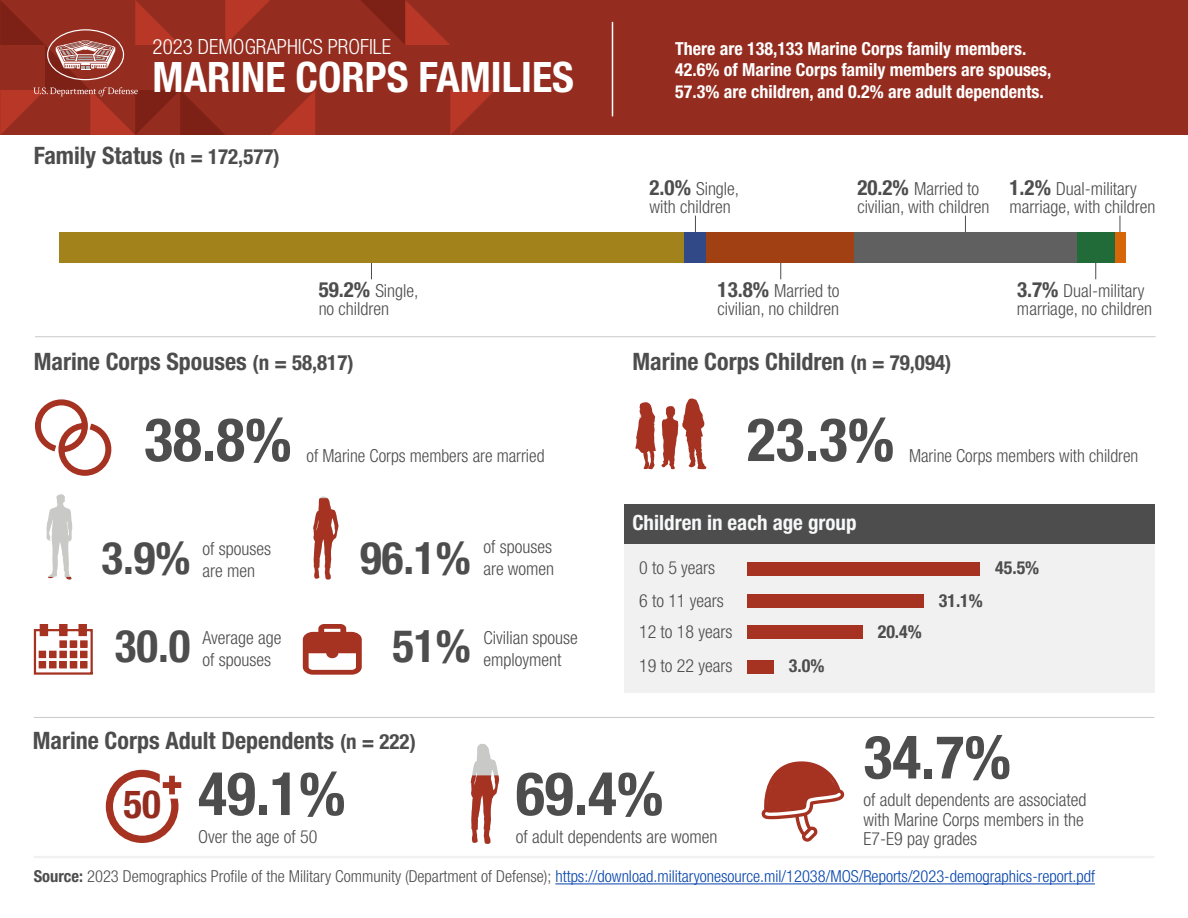
<style>
.page{position:relative;width:1188px;height:918px;background:#fff}
.page>*{position:absolute;margin:0;border:0;box-sizing:border-box;transform-origin:0 0}
.t1{font:700 condensed 60px "Helvetica Neue LT Pro";color:#4e4d4d}
.t2{font:700 condensed 45px "Helvetica Neue LT Pro";color:#4e4d4d}
.t3{font:700 condensed 42px "Helvetica Neue LT Pro";color:#fff}
.t4{font:700 condensed 39px "Helvetica Neue LT Pro";color:#942c1f}
.t5{font:700 condensed 24px "Helvetica Neue LT Pro";color:#4e4d4d}
.t6{font:300 condensed 21px "Helvetica Neue LT Pro";color:#fff}
.t7{font:700 condensed 21px "Helvetica Neue LT Pro";color:#f7f8f9}
.t8{font:300 condensed 18px/18px "Helvetica Neue LT Pro";color:#4e4d4d}
.t9{font:700 condensed 18px/21.6px "Helvetica Neue LT Pro";color:#fff}
.t10{font:700 condensed 18px "Helvetica Neue LT Pro";color:#4e4d4d}
.t11{font:300 condensed 16.5px "Helvetica Neue LT Pro";color:#0645ad}
.s1{font-size:21px}
.s2{font-weight:700;font-size:21px}
.s3{font-weight:700;color:#4e4d4d}
.s4{color:#4e4d4d}
</style>
<div class="page">
<div style="left:0;top:0;width:1188px;height:135px;background:#942c1f"></div>
<svg style="left:361px;top:0;width:89px;height:45px"></svg>
<svg style="left:450px;top:90px;width:45px;height:45px"></svg>
<hr style="left:612px;top:22px;width:1px;height:94px;background:#fff">
<hr style="left:34px;top:717px;width:1120px;height:1px;background:#c9c9c8">
<div style="left:624px;top:504px;width:530px;height:41px;background:#4e4d4d"></div>
<div style="left:624px;top:545px;width:530px;height:148px;background:#f1f1f1"></div>
<svg style="left:106px;top:770px;width:75px;height:73px"></svg>
<hr style="left:35px;top:336px;width:1121px;height:1px;background:#c9c9c8">
<svg style="left:35px;top:399px;width:77px;height:77px"></svg>
<svg style="left:303px;top:624px;width:59px;height:51px"></svg>
<svg style="left:33px;top:624px;width:60px;height:51px"></svg>
<div style="left:70px;top:651px;width:7px;height:7px;background:#a63222"></div>
<div style="left:70px;top:661px;width:7px;height:7px;background:#a63222;border:2px solid #a63222"></div>
<svg style="left:80px;top:651px;width:8px;height:7px"></svg>
<svg style="left:80px;top:661px;width:8px;height:7px"></svg>
<div style="left:41px;top:625px;width:6px;height:10px;background:#a63222"></div>
<div style="left:39px;top:651px;width:6px;height:7px;background:#a63222"></div>
<div style="left:60px;top:651px;width:6px;height:7px;background:#a63222"></div>
<div style="left:60px;top:641px;width:6px;height:7px;background:#a63222"></div>
<div style="left:50px;top:651px;width:6px;height:7px;background:#a63222"></div>
<div style="left:70px;top:641px;width:6px;height:7px;background:#a63222"></div>
<div style="left:81px;top:651px;width:6px;height:7px;background:#a63222"></div>
<div style="left:81px;top:641px;width:6px;height:7px;background:#a63222"></div>
<div style="left:39px;top:661px;width:6px;height:7px;background:#a63222"></div>
<div style="left:59px;top:661px;width:6px;height:7px;background:#a63222"></div>
<div style="left:50px;top:661px;width:6px;height:7px;background:#a63222"></div>
<div style="left:70px;top:661px;width:6px;height:7px;background:#a63222"></div>
<div style="left:81px;top:661px;width:6px;height:7px;background:#a63222"></div>
<div style="left:60px;top:625px;width:6px;height:11px;background:#a63222"></div>
<div style="left:79px;top:625px;width:7px;height:10px;background:#a63222"></div>
<svg style="left:761px;top:761px;width:84px;height:81px"></svg>
<svg style="left:635px;top:398px;width:72px;height:71px"></svg>
<div style="left:748px;top:562px;width:232px;height:14px;background:#a63222"></div>
<div style="left:748px;top:660px;width:26px;height:14px;background:#a63222"></div>
<div style="left:748px;top:594px;width:176px;height:14px;background:#a63222"></div>
<div style="left:748px;top:626px;width:115px;height:13px;background:#a63222"></div>
<svg style="left:471px;top:744px;width:28px;height:100px"></svg>
<svg style="left:313px;top:496px;width:26px;height:84px"></svg>
<svg style="left:46px;top:494px;width:27px;height:86px"></svg>
<svg style="left:371px;top:263px;width:1px;height:16px"></svg>
<svg style="left:780px;top:263px;width:1px;height:16px"></svg>
<svg style="left:1095px;top:263px;width:1px;height:16px"></svg>
<svg style="left:1120px;top:216px;width:1px;height:16px"></svg>
<svg style="left:965px;top:216px;width:1px;height:16px"></svg>
<svg style="left:695px;top:216px;width:1px;height:16px"></svg>
<hr style="left:34px;top:856px;width:1120px;height:2px;background:#f1f1f1">
<div style="left:1114px;top:232px;width:12px;height:31px;background:#d76609"></div>
<div style="left:1077px;top:232px;width:37px;height:31px;background:#216b38"></div>
<div style="left:854px;top:232px;width:223px;height:31px;background:#606060"></div>
<div style="left:705px;top:232px;width:149px;height:31px;background:#a04013"></div>
<div style="left:684px;top:232px;width:21px;height:31px;background:#314987"></div>
<div style="left:59px;top:232px;width:625px;height:31px;background:#a1821b"></div>
<svg style="left:0;top:0;width:315px;height:135px"></svg>
<hr style="left:555px;top:884px;width:540px;height:1px;background:#0645ad">
<h1 class="t6" style="left:153px;top:35px;width:240px">2023 DEMOGRAPHICS PROFILE</h1>
<h1 class="t3" style="left:153px;top:51px;width:423px">MARINE CORPS FAMILIES</h1>
<h2 class="t5" style="left:34px;top:141px;width:248px">Family Status <span class="s1">(n = 172,577)</span></h2>
<p class="t8" style="left:319px;top:282px;width:101px"><span class="s2">59.2%</span> Single, no children</p>
<h2 class="t5" style="left:34px;top:347px;width:321px">Marine Corps Spouses <span class="s1">(n = 58,817)</span></h2>
<p class="t1" style="left:144px;top:403px;width:149px">38.8%</p>
<p class="t8" style="left:307px;top:447px;width:239px">of Marine Corps members are married</p>
<p class="t2" style="left:101px;top:531px;width:91px">3.9%</p>
<p class="t8" style="left:202px;top:538px;width:70px;line-height:21.6px">of spouses are men</p>
<p class="t2" style="left:360px;top:531px;width:112px">96.1%</p>
<p class="t8" style="left:483px;top:536px;width:72px;line-height:21.6px">of spouses are women</p>
<p class="t2" style="left:115px;top:619px;width:77px">30.0</p>
<p class="t8" style="left:202px;top:627px;width:81px;line-height:21.6px">Average age of spouses</p>
<p class="t2" style="left:393px;top:619px;width:80px">51%</p>
<p class="t8" style="left:483px;top:627px;width:96px;line-height:21.6px">Civilian spouse employment</p>
<p class="t9" style="left:675px;top:37px;width:378px">There are 138,133 Marine Corps family members.<br>42.6% of Marine Corps family members are spouses,<br>57.3% are children, and 0.2% are adult dependents.</p>
<p class="t8" style="left:649px;top:179px;width:91px"><span class="s2">2.0%</span> Single, with children</p>
<p class="t8" style="left:857px;top:179px;width:134px"><span class="s2">20.2%</span> Married to civilian, with children</p>
<p class="t8" style="left:1009px;top:179px;width:147px"><span class="s2">1.2%</span> Dual-military marriage, with children</p>
<p class="t8" style="left:718px;top:282px;width:123px"><span class="s2">13.8%</span> Married to civilian, no children</p>
<p class="t8" style="left:1017px;top:282px;width:137px"><span class="s2">3.7%</span> Dual-military marriage, no children</p>
<h2 class="t5" style="left:632px;top:347px;width:321px">Marine Corps Children <span class="s1">(n = 79,094)</span></h2>
<p class="t1" style="left:747px;top:403px;width:149px">23.3%</p>
<p class="t8" style="left:909px;top:447px;width:231px">Marine Corps members with children</p>
<h2 class="t7" style="left:632px;top:510px;width:226px">Children in each age group</h2>
<p class="t8" style="left:639px;top:559px;width:78px">0 to 5 years</p>
<p class="t10" style="left:995px;top:557px;width:46px">45.5%</p>
<p class="t8" style="left:639px;top:591px;width:86px">6 to 11 years</p>
<p class="t10" style="left:939px;top:589px;width:46px">31.1%</p>
<p class="t8" style="left:639px;top:622px;width:95px">12 to 18 years</p>
<p class="t10" style="left:878px;top:620px;width:46px">20.4%</p>
<p class="t8" style="left:639px;top:657px;width:95px">19 to 22 years</p>
<p class="t10" style="left:789px;top:655px;width:37px">3.0%</p>
<h2 class="t5" style="left:33px;top:726px;width:385px">Marine Corps Adult Dependents <span class="s1">(n = 222)</span></h2>
<p class="t1" style="left:198px;top:757px;width:149px">49.1%</p>
<p class="t8" style="left:198px;top:827px;width:121px">Over the age of 50</p>
<p class="t1" style="left:864px;top:721px;width:149px">34.7%</p>
<p class="t8" style="left:864px;top:790px;width:224px;line-height:19.5px">of adult dependents are associated with Marine Corps members in the<br>E7-E9 pay grades</p>
<p class="t11" style="left:34px;top:867px;width:1063px"><span class="s3">Source:</span> <span class="s4">2023 Demographics Profile of the Military Community (Department of Defense);</span> https://download.militaryonesource.mil/12038/MOS/Reports/2023-demographics-report.pdf</p>
<p class="t1" style="left:516px;top:757px;width:149px">69.4%</p>
<p class="t8" style="left:516px;top:827px;width:203px">of adult dependents are women</p>
<h3 class="t4" style="left:124px;top:781px;width:39px">50</h3>
</div>
